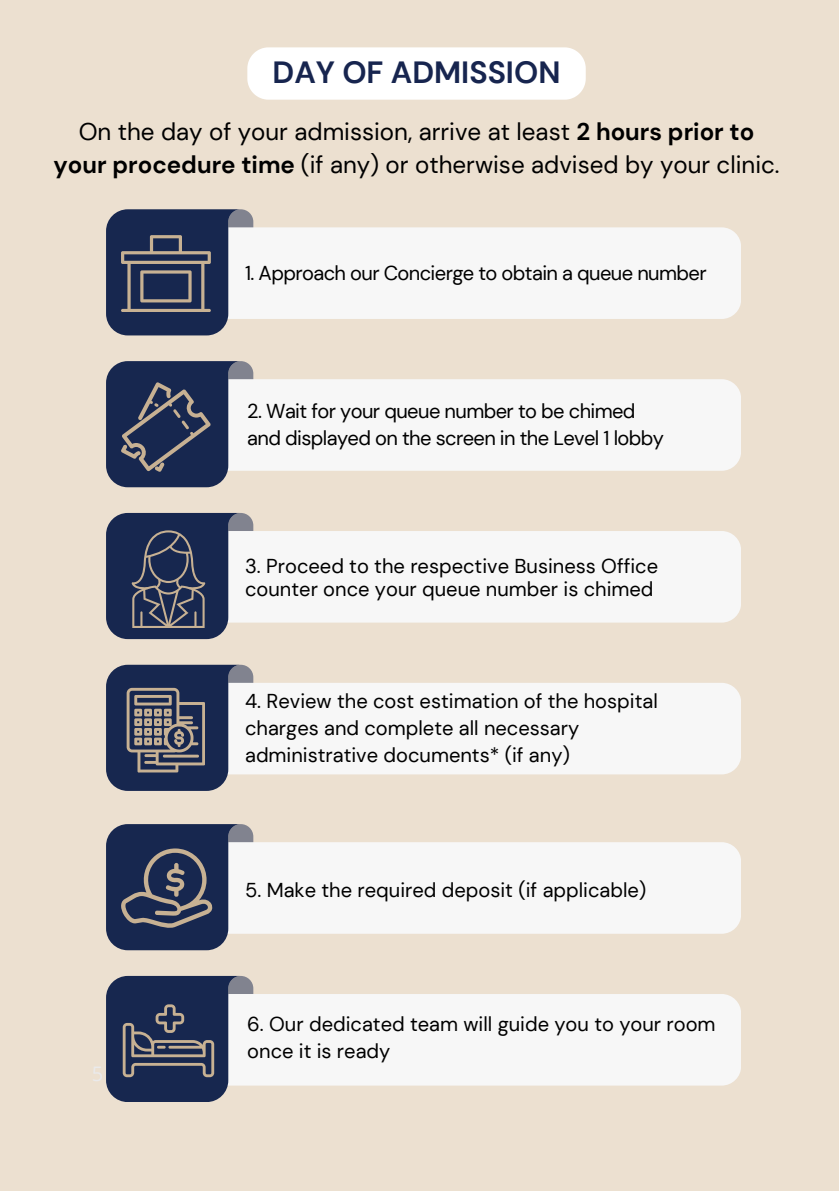
<style>
.page{position:relative;width:839px;height:1191px;background:#fff}
.page>*{position:absolute;margin:0;border:0;box-sizing:border-box;transform-origin:0 0}
.t1{font:700 30.6px "DM Sans";color:#17254f}
.t2{font:24.2px/33.2px "DM Sans";color:#000;text-align:center}
.t3{font:20px/27.2px "DM Sans";color:#000}
.t4{font:20px/27.2px "DM Sans";letter-spacing:-.03em;color:#000}
.t5{font:20px "Open Sans";color:#eaeaeb}
.s1{font-weight:700}
</style>
<div class="page">
<div style="left:0;top:0;width:838px;height:1191px;background:#ece0d0"></div>
<div style="left:247px;top:47px;width:338px;height:53px;background:#fff"></div>
<div style="left:253px;top:227px;width:487px;height:92px;background:#f7f7f7"></div>
<div style="left:253px;top:683px;width:487px;height:91px;background:#f7f7f7"></div>
<div style="left:253px;top:379px;width:487px;height:92px;background:#f7f7f7"></div>
<div style="left:253px;top:531px;width:487px;height:92px;background:#f7f7f7"></div>
<div style="left:253px;top:994px;width:487px;height:92px;background:#f7f7f7"></div>
<div style="left:253px;top:842px;width:487px;height:92px;background:#f7f7f7"></div>
<svg style="left:106px;top:209px;width:147px;height:126px;background:#4e5770"></svg>
<svg style="left:106px;top:361px;width:147px;height:126px;background:#4a546f"></svg>
<svg style="left:106px;top:665px;width:147px;height:126px;background:#575e74"></svg>
<svg style="left:106px;top:513px;width:147px;height:126px;background:#4b556f"></svg>
<svg style="left:106px;top:824px;width:147px;height:126px;background:#4e5770"></svg>
<svg style="left:106px;top:976px;width:147px;height:126px;background:#4c556f"></svg>
<p class="t1" style="left:272px;top:52px;width:289px">DAY OF ADMISSION</p>
<p class="t2" style="left:53px;top:115px;width:727px">On the day of your admission, arrive at least <span class="s1">2 hours prior to your procedure time</span> (if any) or otherwise advised by your clinic.</p>
<p class="t4" style="left:245px;top:260px;width:463px">1. Approach our Concierge to obtain a queue number</p>
<p class="t4" style="left:247px;top:398px;width:418px">2. Wait for your queue number to be chimed and displayed on the screen in the Level 1 lobby</p>
<p class="t3" style="left:245px;top:555px;width:414px;line-height:22.6px">3. Proceed to the respective Business Office counter once your queue number is chimed</p>
<h2 class="t3" style="left:245px;top:687px;width:414px">4. Review the cost estimation of the hospital charges and complete all necessary administrative documents* (if any)</h2>
<p class="t3" style="left:245px;top:877px;width:403px">5. Make the required deposit (if applicable)</p>
<h1 class="t5" style="left:92px;top:1059px;width:13px">5</h1>
<p class="t3" style="left:247px;top:1010px;width:470px">6. Our dedicated team will guide you to your room once it is ready</p>
</div>
